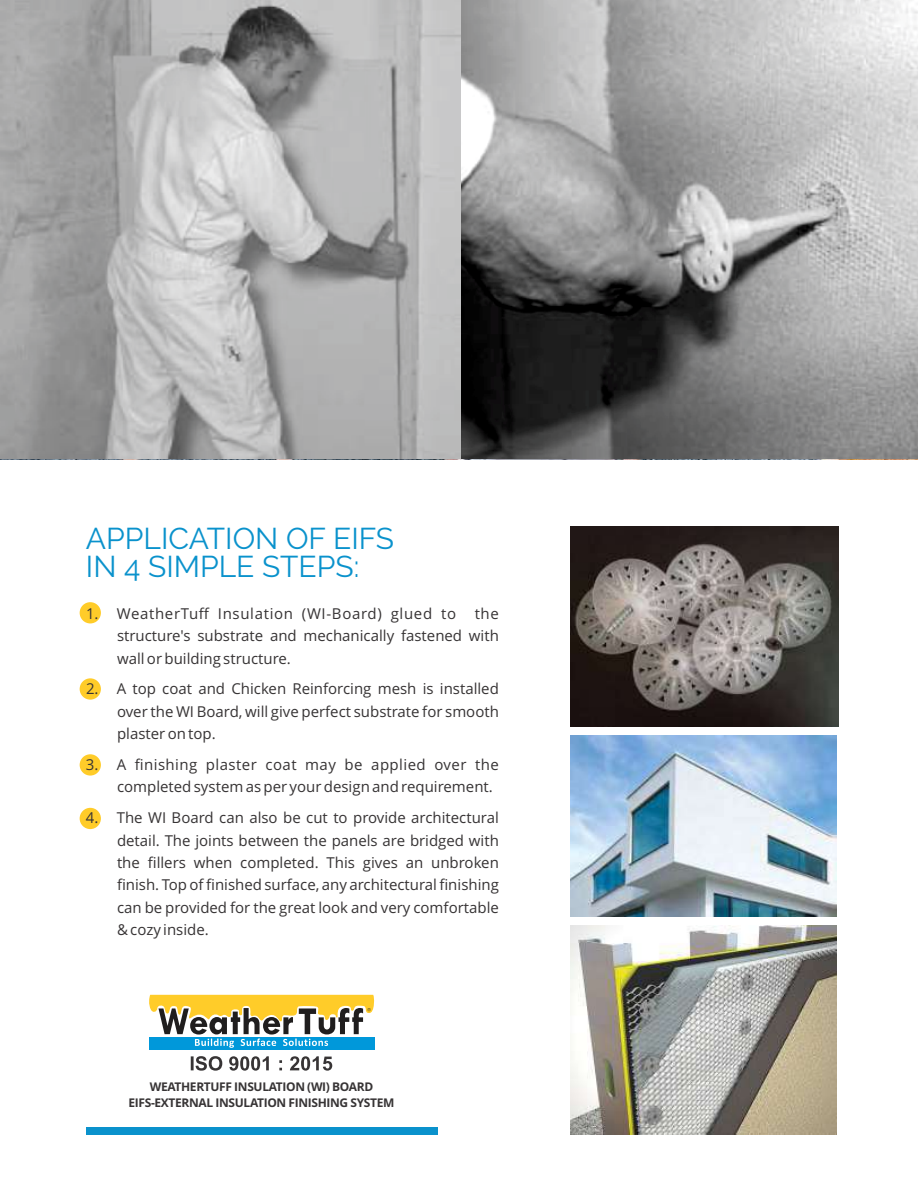
<style>
.page{position:relative;width:918px;height:1188px;background:#fff}
.page>*{position:absolute;margin:0;border:0;box-sizing:border-box;transform-origin:0 0}
.t1{font:30px/28.2px "Raleway";color:#0a92cc}
.t2{font:15px/22.5px "Open Sans";color:#373435;text-align:justify}
.t3{font:700 12px/16px "Open Sans";letter-spacing:-.03em;color:#373435;text-align:center}
</style>
<div class="page">
<img style="left:0;top:0;width:918px;height:459px">
<img style="left:570px;top:736px;width:266px;height:180px">
<img style="left:570px;top:527px;width:268px;height:200px">
<img style="left:570px;top:925px;width:266px;height:210px">
<div style="left:86px;top:1127px;width:351px;height:8px;background:#0a92cc"></div>
<div style="left:80px;top:602px;width:21px;height:21px;background:#ffcc29;border-radius:50%"></div>
<div style="left:80px;top:678px;width:21px;height:22px;background:#ffcc29;border-radius:50%"></div>
<div style="left:80px;top:754px;width:21px;height:22px;background:#ffcc29;border-radius:50%"></div>
<div style="left:80px;top:808px;width:21px;height:21px;background:#ffcc29;border-radius:50%"></div>
<div style="left:149px;top:1037px;width:225px;height:12px;background:#0098da"></div>
<svg style="left:149px;top:995px;width:226px;height:53px"></svg>
<svg style="left:191px;top:1056px;width:141px;height:15px"></svg>
<h1 class="t1" style="left:86px;top:524px;width:310px">APPLICATION OF EIFS<br>IN 4 SIMPLE STEPS:</h1>
<p class="t2" style="left:117px;top:604px;width:383px;text-indent:-31px">1. WeatherTuff Insulation (WI-Board) glued to the structure's substrate and mechanically fastened with wall or building structure.</p>
<p class="t2" style="left:117px;top:679px;width:383px;text-indent:-31px">2. A top coat and Chicken Reinforcing mesh is installed over the WI Board, will give perfect substrate for smooth plaster on top.</p>
<p class="t2" style="left:117px;top:755px;width:383px;text-indent:-31px">3. A finishing plaster coat may be applied over the completed system as per your design and requirement.</p>
<p class="t2" style="left:117px;top:808px;width:383px;text-indent:-31px">4. The WI Board can also be cut to provide architectural detail. The joints between the panels are bridged with the fillers when completed. This gives an unbroken finish. Top of finished surface, any architectural finishing can be provided for the great look and very comfortable &amp; cozy inside.</p>
<p class="t3" style="left:129px;top:1079px;width:267px">WEATHERTUFF INSULATION (WI) BOARD<br>EIFS-EXTERNAL INSULATION FINISHING SYSTEM</p>
</div>
